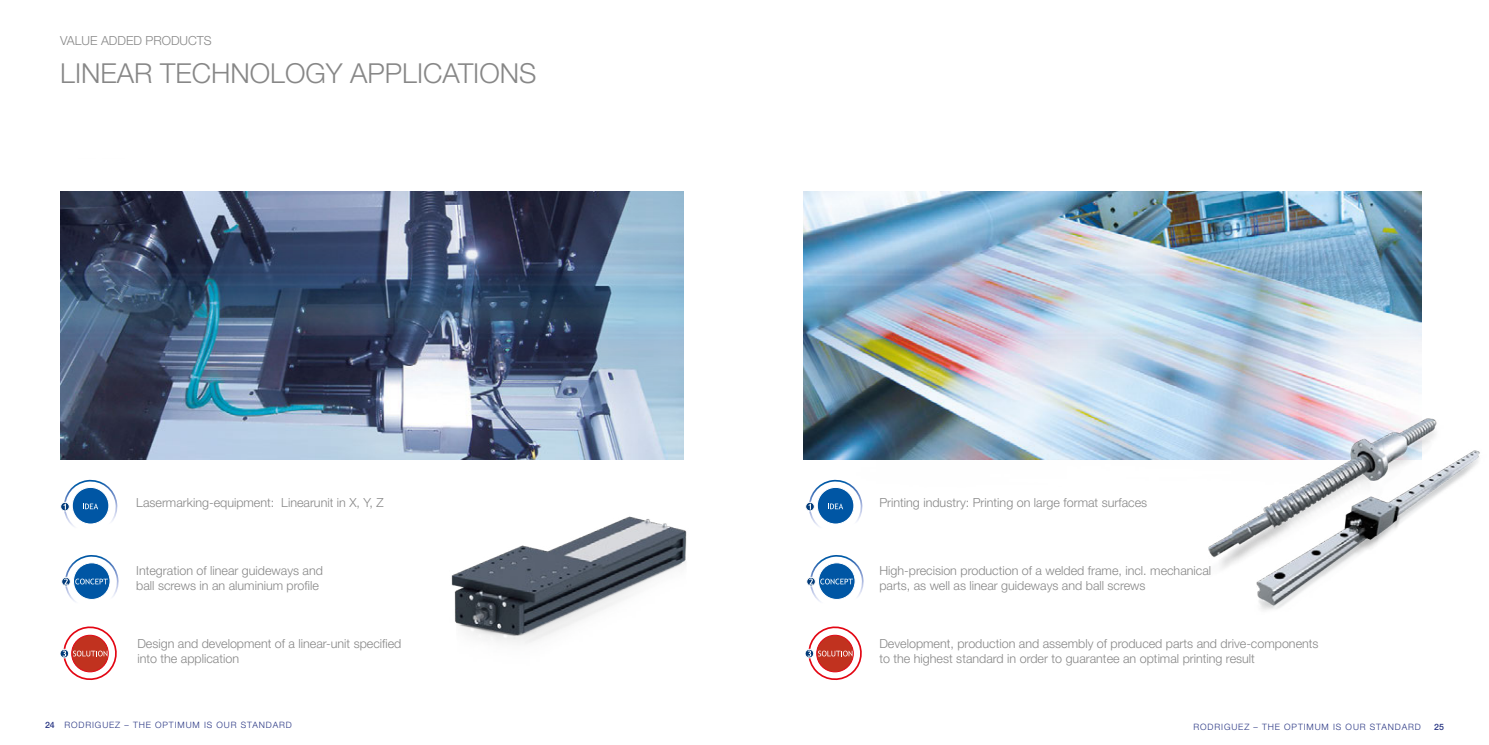
<style>
.page{position:relative;width:1489px;height:745px;background:#fff}
.page>*{position:absolute;margin:0;border:0;box-sizing:border-box;transform-origin:0 0}
.t1{font:300 27.5px "Helvetica Neue LT";color:#878787}
.t2{font:300 12.5px/15px "Helvetica Neue LT";color:#878787}
.t3{font:300 8.75px "Helvetica Neue LT";letter-spacing:.1em;color:#283583}
.s1{font-weight:500}
</style>
<div class="page">
<div style="left:60px;top:502px;width:9px;height:8px;border:1px solid #fff;border-radius:50%"></div>
<svg style="left:61px;top:489px;width:57px;height:38px"></svg>
<svg style="left:62px;top:555px;width:57px;height:47px"></svg>
<div style="left:60px;top:648px;width:9px;height:9px;border:1px solid #fff;border-radius:50%"></div>
<svg style="left:61px;top:626px;width:56px;height:54px"></svg>
<div style="left:805px;top:502px;width:9px;height:8px;border:1px solid #fff;border-radius:50%"></div>
<svg style="left:806px;top:489px;width:57px;height:38px"></svg>
<div style="left:806px;top:576px;width:9px;height:9px;border:1px solid #fff;border-radius:50%"></div>
<svg style="left:807px;top:555px;width:57px;height:47px"></svg>
<div style="left:805px;top:648px;width:8px;height:9px;border:1px solid #fff;border-radius:50%"></div>
<svg style="left:806px;top:626px;width:56px;height:54px"></svg>
<img style="left:60px;top:191px;width:1361px;height:298px">
<img style="left:1193px;top:400px;width:287px;height:210px">
<div style="left:684px;top:173px;width:118px;height:326px;background:#fff"></div>
<img style="left:420px;top:464px;width:267px;height:180px">
<p class="t2" style="left:60px;top:32px;width:153px">VALUE ADDED PRODUCTS</p>
<h1 class="t1" style="left:60px;top:56px;width:477px">LINEAR TECHNOLOGY APPLICATIONS</h1>
<p class="t2" style="left:136px;top:494px;width:249px">Lasermarking-equipment: Linearunit in X, Y, Z</p>
<p class="t2" style="left:879px;top:494px;width:269px">Printing industry: Printing on large format surfaces</p>
<p class="t2" style="left:136px;top:562px;width:188px">Integration of linear guideways and ball screws in an aluminium profile</p>
<p class="t2" style="left:879px;top:562px;width:333px">High-precision production of a welded frame, incl. mechanical parts, as well as linear guideways and ball screws</p>
<p class="t2" style="left:137px;top:635px;width:265px">Design and development of a linear-unit specified into the application</p>
<p class="t2" style="left:879px;top:635px;width:440px">Development, production and assembly of produced parts and drive-components to the highest standard in order to guarantee an optimal printing result</p>
<p class="t3" style="left:45px;top:718px;width:248px"><span class="s1">24</span> RODRIGUEZ – THE OPTIMUM IS OUR STANDARD</p>
<p class="t3" style="left:1193px;top:720px;width:252px">RODRIGUEZ – THE OPTIMUM IS OUR STANDARD <span class="s1">25</span></p>
</div>
